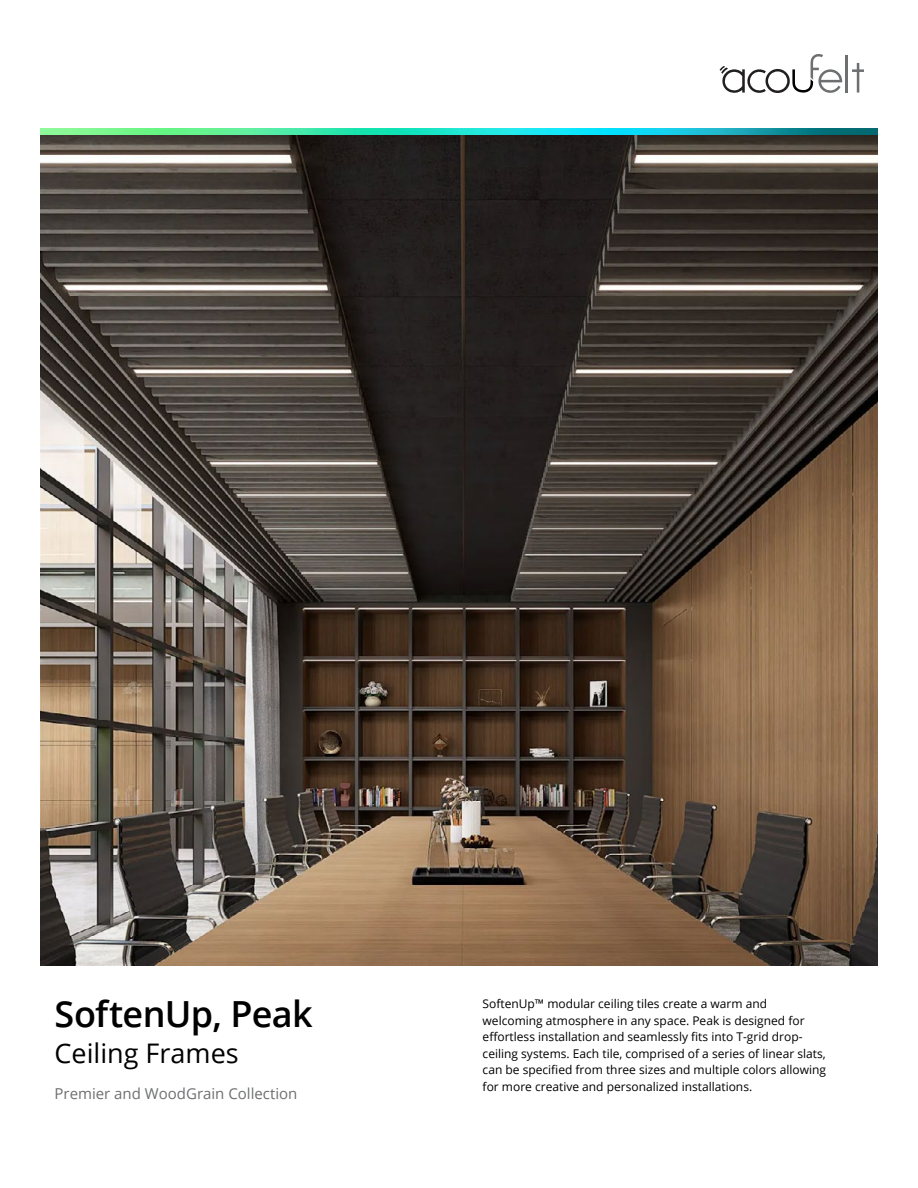
<style>
.page{position:relative;width:918px;height:1188px;background:#fff}
.page>*{position:absolute;margin:0;border:0;box-sizing:border-box;transform-origin:0 0}
.t1{font:600 36px "Open Sans";letter-spacing:-.02em;color:#000}
.t2{font:27px "Open Sans";color:#000}
.t3{font:15px "Open Sans";color:#6e6f71}
.t4{font:12px/16.5px "Open Sans";color:#000}
</style>
<div class="page">
<img style="left:40px;top:135px;width:838px;height:830px">
<hr style="left:846px;top:56px;width:2px;height:37px;background:#6e6f71">
<svg style="left:852px;top:63px;width:12px;height:30px"></svg>
<svg style="left:720px;top:54px;width:122px;height:39px"></svg>
<img style="left:40px;top:128px;width:838px;height:7px">
<h1 class="t1" style="left:55px;top:989px;width:260px">SoftenUp, Peak</h1>
<h2 class="t2" style="left:55px;top:1034px;width:186px">Ceiling Frames</h2>
<p class="t3" style="left:55px;top:1083px;width:244px">Premier and WoodGrain Collection</p>
<p class="t4" style="left:483px;top:995px;width:345px">SoftenUp™ modular ceiling tiles create a warm and welcoming atmosphere in any space. Peak is designed for effortless installation and seamlessly fits into T-grid drop&shy;ceiling systems. Each tile, comprised of a series of linear slats, can be specified from three sizes and multiple colors allowing for more creative and personalized installations.</p>
</div>
